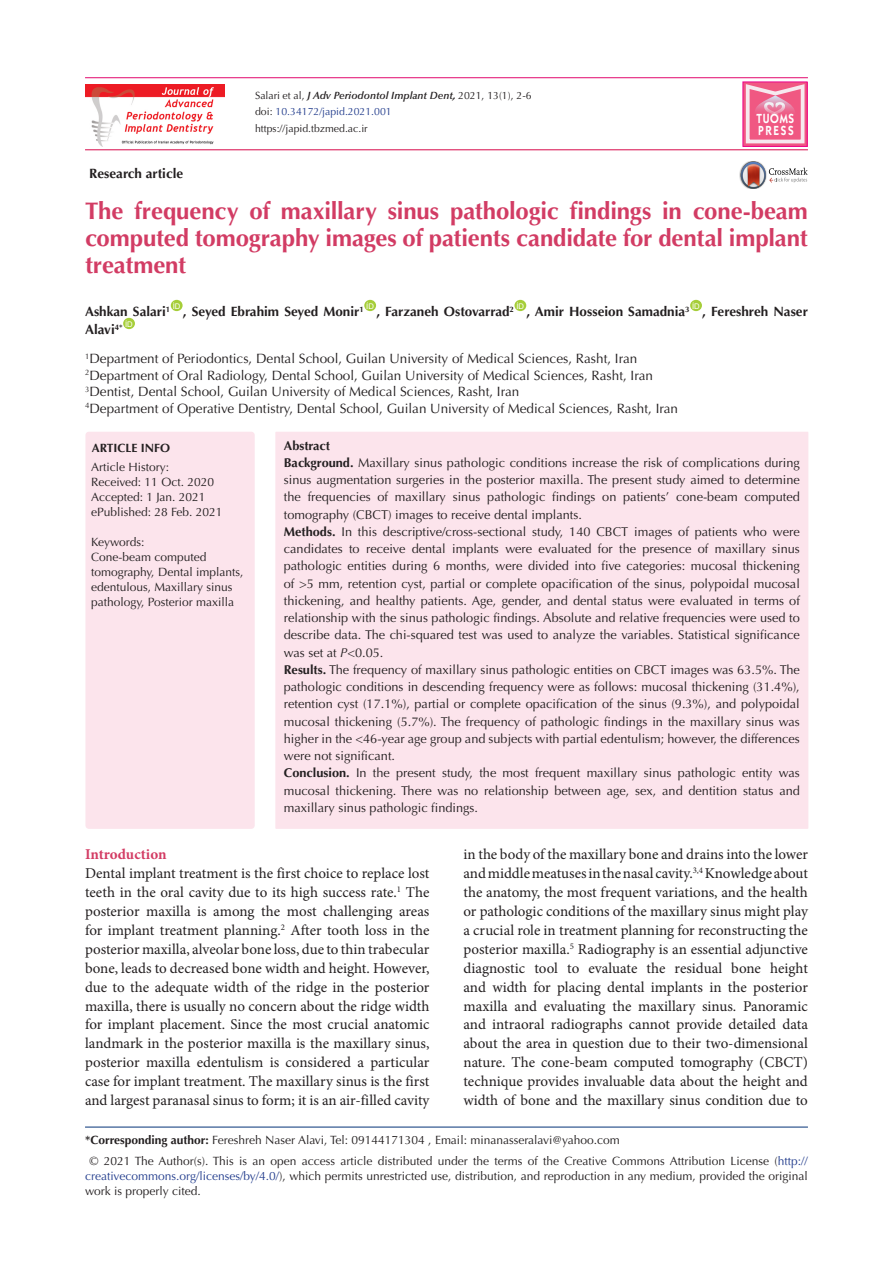
<style>
.page{position:relative;width:893px;height:1263px;background:#fff}
.page>*{position:absolute;margin:0;border:0;box-sizing:border-box;transform-origin:0 0}
.t1{font:700 24px/27px "Optima LT Std";letter-spacing:-.005em;color:#d23c64;text-align:justify}
.t2{font:15px/18.9px "Minion Pro";letter-spacing:-.005em;color:#231f20;text-align:justify}
.t3{font:700 15px "Minion Pro";letter-spacing:-.005em;color:#d33c64}
.t4{font:13.5px "Optima LT Std";color:#231f20}
.t5{font:700 13.5px "Optima LT Std";color:#231f20}
.t6{font:600 13.2px/11.7px "ITC Kabel Std";letter-spacing:.11em;color:#fff;scale:.85 1}
.t7{font:12.75px/17.2px "Optima LT Std";color:#231f20;text-align:justify}
.t8{font:700 12.75px "Optima LT Std";color:#231f20}
.corresponding{font:12px/15px "Optima LT Std";color:#231f20}
.t9{font:700 12px "Optima LT Std";color:#231f20}
.t10{font:italic 600 10.5px "Optima LT Std";color:#231f20}
.t11{font:10.5px "Optima LT Std";color:#253f8e}
.t12{font:10.5px "Optima LT Std";color:#231f20}
.t13{font:7.8px "Arial";color:#fff}
.s1{font-weight:400;font-style:normal}
.s2{font-weight:700}
.s3{color:#231f20}
.s4{font-style:italic}
.s5{color:#253f8e}
</style>
<div class="page">
<hr style="left:85px;top:149px;width:723px;height:1px;background:#d8094b">
<hr style="left:85px;top:77px;width:723px;height:1px;background:#e2086e">
<div style="left:171px;top:300px;width:12px;height:11px;background:#a6ce39;border-radius:50%"></div>
<div style="left:364px;top:300px;width:12px;height:11px;background:#a6ce39;border-radius:50%"></div>
<div style="left:514px;top:300px;width:12px;height:11px;background:#a6ce39;border-radius:50%"></div>
<div style="left:690px;top:300px;width:12px;height:11px;background:#a6ce39;border-radius:50%"></div>
<div style="left:123px;top:318px;width:12px;height:11px;background:#a6ce39;border-radius:50%"></div>
<img style="left:739px;top:169px;width:2px;height:13px">
<svg style="left:741px;top:161px;width:67px;height:28px"></svg>
<div style="left:275px;top:432px;width:533px;height:397px;background:#fce4ec"></div>
<div style="left:85px;top:432px;width:170px;height:397px;background:#fce4ec;border-radius:3px"></div>
<hr style="left:85px;top:1127px;width:723px;height:1px;background:#053278">
<img style="left:85px;top:84px;width:139px;height:62px">
<div style="left:743px;top:82px;width:64px;height:64px;background:linear-gradient(to bottom,#f17094,#f17195)"></div>
<div style="left:743px;top:82px;width:64px;height:64px;border:1px solid #ed028c"></div>
<svg style="left:746px;top:84px;width:58px;height:59px;background:#f082a1"></svg>
<p class="t5" style="left:89px;top:165px;width:95px">Research article</p>
<p class="t10" style="left:255px;top:89px;width:278px"><span class="s1">Salari et al,</span> J Adv Periodontol Implant Dent<span class="s2">,</span> <span class="s1">2021, 13(1), 2-6</span></p>
<p class="t11" style="left:255px;top:106px;width:138px"><span class="s3">doi:</span> 10.34172/japid.2021.001</p>
<p class="t12" style="left:255px;top:123px;width:114px">https://japid.tbzmed.ac.ir</p>
<p class="t6" style="left:756px;top:113px;width:46px">TUOMS<br>PRESS</p>
<p class="t1" style="left:85px;top:197px;width:724px">The frequency of maxillary sinus pathologic findings in cone-beam computed tomography images of patients candidate for dental implant treatment</p>
<p class="t5" style="left:85px;top:304px;width:87px">Ashkan Salari<sup>1</sup></p>
<p class="t13" style="left:173px;top:300px;width:9px">ID</p>
<p class="t13" style="left:366px;top:300px;width:9px">ID</p>
<p class="t13" style="left:516px;top:300px;width:9px">ID</p>
<p class="t13" style="left:692px;top:300px;width:9px">ID</p>
<p class="t5" style="left:183px;top:304px;width:182px">, Seyed Ebrahim Seyed Monir<sup>1</sup></p>
<p class="t5" style="left:376px;top:304px;width:139px">, Farzaneh Ostovarrad<sup>2</sup></p>
<p class="t5" style="left:527px;top:304px;width:165px">, Amir Hosseion Samadnia<sup>3</sup></p>
<p class="t5" style="left:702px;top:304px;width:107px">, Fereshreh Naser</p>
<p class="t13" style="left:125px;top:318px;width:9px">ID</p>
<p class="t4" style="left:85px;top:351px;width:554px"><sup>1</sup>Department of Periodontics, Dental School, Guilan University of Medical Sciences, Rasht, Iran</p>
<p class="t4" style="left:85px;top:367px;width:569px"><sup>2</sup>Department of Oral Radiology, Dental School, Guilan University of Medical Sciences, Rasht, Iran</p>
<p class="t4" style="left:85px;top:384px;width:436px"><sup>3</sup>Dentist, Dental School, Guilan University of Medical Sciences, Rasht, Iran</p>
<p class="t4" style="left:85px;top:400px;width:594px"><sup>4</sup>Department of Operative Dentistry, Dental School, Guilan University of Medical Sciences, Rasht, Iran</p>
<p class="t8" style="left:284px;top:438px;width:48px">Abstract</p>
<p class="t7" style="left:284px;top:454px;width:518px"><span class="s2">Background.</span> Maxillary sinus pathologic conditions increase the risk of complications during sinus augmentation surgeries in the posterior maxilla. The present study aimed to determine the frequencies of maxillary sinus pathologic findings on patients’ cone-beam computed tomography (CBCT) images to receive dental implants.</p>
<p class="t7" style="left:284px;top:523px;width:517px"><span class="s2">Methods.</span> In this descriptive/cross-sectional study, 140 CBCT images of patients who were candidates to receive dental implants were evaluated for the presence of maxillary sinus pathologic entities during 6 months, were divided into five categories: mucosal thickening of &gt;5 mm, retention cyst, partial or complete opacification of the sinus, polypoidal mucosal thickening, and healthy patients. Age, gender, and dental status were evaluated in terms of relationship with the sinus pathologic findings. Absolute and relative frequencies were used to describe data. The chi-squared test was used to analyze the variables. Statistical significance was set at <span class="s4">P</span>&lt;0.05.</p>
<p class="t7" style="left:284px;top:661px;width:517px"><span class="s2">Results.</span> The frequency of maxillary sinus pathologic entities on CBCT images was 63.5%. The pathologic conditions in descending frequency were as follows: mucosal thickening (31.4%), retention cyst (17.1%), partial or complete opacification of the sinus (9.3%), and polypoidal mucosal thickening (5.7%). The frequency of pathologic findings in the maxillary sinus was higher in the &lt;46-year age group and subjects with partial edentulism; however, the differences were not significant.</p>
<p class="t7" style="left:284px;top:764px;width:518px"><span class="s2">Conclusion.</span> In the present study, the most frequent maxillary sinus pathologic entity was mucosal thickening. There was no relationship between age, sex, and dentition status and maxillary sinus pathologic findings.</p>
<p class="t5" style="left:85px;top:322px;width:39px">Alavi<sup>4*</sup></p>
<p class="t9" style="left:92px;top:441px;width:80px">ARTICLE INFO</p>
<p class="corresponding" style="left:91px;top:459px;width:80px">Article History:</p>
<p class="corresponding" style="left:91px;top:474px;width:125px">Received: 11 Oct. 2020</p>
<p class="corresponding" style="left:91px;top:489px;width:116px">Accepted: 1 Jan. 2021</p>
<p class="corresponding" style="left:91px;top:504px;width:133px">ePublished: 28 Feb. 2021</p>
<p class="corresponding" style="left:91px;top:534px;width:55px">Keywords:</p>
<p class="corresponding" style="left:91px;top:549px;width:154px">Cone-beam computed tomography, Dental implants, edentulous, Maxillary sinus pathology, Posterior maxilla</p>
<p class="t3" style="left:85px;top:844px;width:83px">Introduction</p>
<p class="t2" style="left:85px;top:864px;width:346px">Dental implant treatment is the first choice to replace lost teeth in the oral cavity due to its high success rate.<sup>1</sup> The posterior maxilla is among the most challenging areas for implant treatment planning.<sup>2</sup> After tooth loss in the posterior maxilla, alveolar bone loss, due to thin trabecular bone, leads to decreased bone width and height. However, due to the adequate width of the ridge in the posterior maxilla, there is usually no concern about the ridge width for implant placement. Since the most crucial anatomic landmark in the posterior maxilla is the maxillary sinus, posterior maxilla edentulism is considered a particular case for implant treatment. The maxillary sinus is the first and largest paranasal sinus to form; it is an air-filled cavity</p>
<p class="t2" style="left:463px;top:845px;width:346px">in the body of the maxillary bone and drains into the lower and middle meatuses in the nasal cavity.<sup>3,4</sup> Knowledge about the anatomy, the most frequent variations, and the health or pathologic conditions of the maxillary sinus might play a crucial role in treatment planning for reconstructing the posterior maxilla.<sup>5</sup> Radiography is an essential adjunctive diagnostic tool to evaluate the residual bone height and width for placing dental implants in the posterior maxilla and evaluating the maxillary sinus. Panoramic and intraoral radiographs cannot provide detailed data about the area in question due to their two-dimensional nature. The cone-beam computed tomography (CBCT) technique provides invaluable data about the height and width of bone and the maxillary sinus condition due to</p>
<p class="corresponding" style="left:85px;top:1133px;width:536px"><span class="s2">*Corresponding author:</span> Fereshreh Naser Alavi, Tel: 09144171304 , Email: minanasseralavi@yahoo.com</p>
<p class="corresponding" style="left:85px;top:1154px;width:724px;text-align:justify;text-indent:4px">© 2021 The Author(s). This is an open access article distributed under the terms of the Creative Commons Attribution License (<span class="s5">http:// creativecommons.org/licenses/by/4.0/</span>), which permits unrestricted use, distribution, and reproduction in any medium, provided the original work is properly cited.</p>
</div>
